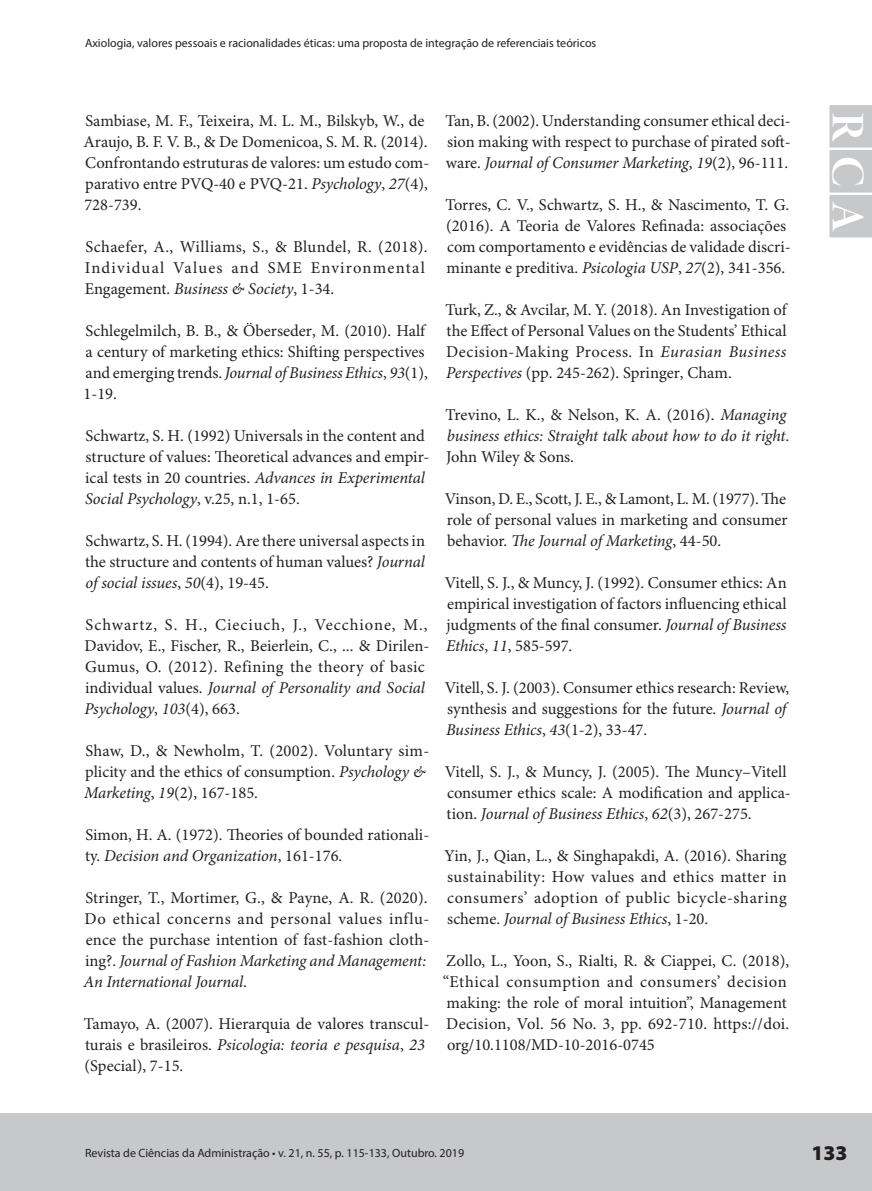
<style>
.page{position:relative;width:872px;height:1191px;background:#fff}
.page>*{position:absolute;margin:0;border:0;box-sizing:border-box;transform-origin:0 0}
.t1{font:46.8px "Minion Pro Bold Disp";color:#fff}
.t2{font:900 21px "Myriad Pro";color:#231f20}
.t3{font:16.5px/21px "Minion Pro";color:#231f20}
.t4{font:16.5px/21px "Minion Pro";letter-spacing:.025em;color:#231f20}
.t5{font:16.5px/21px "Minion Pro";letter-spacing:.03em;color:#231f20}
.t6{font:italic 16.5px/21px "Minion Pro";letter-spacing:-.01em;color:#231f20}
.t7{font:12px "Myriad Pro";color:#231f20}
.s1{font-style:italic}
.s2{font-style:normal}
</style>
<div class="page">
<div style="left:0;top:1113px;width:872px;height:78px;background:#c7c8ca"></div>
<div style="left:829px;top:105px;width:43px;height:132px;background:#c7c8ca"></div>
<p class="t7" style="left:85px;top:35px;width:513px">Axiologia, valores pessoais e racionalidades éticas: uma proposta de integração de referenciais teóricos</p>
<p class="t3" style="left:84px;top:111px;width:347px">Sambiase, M. F., Teixeira, M. L. M., Bilskyb, W., de Araujo, B. F. V. B., &amp; De Domenicoa, S. M. R. (2014).<br>Confrontando estruturas de valores: um estudo com&shy;parativo entre PVQ-40 e PVQ-21. <span class="s1">Psychology</span>, <span class="s1">27</span>(4), 728-739.</p>
<p class="t5" style="left:85px;top:237px;width:344px">Schaefer, A., Williams, S., &amp; Blundel, R. (2018).<br>Individual Values and SME Environmental<br>Engagement. <span class="s1">Business &amp; Society</span>, 1-34.</p>
<p class="t3" style="left:84px;top:321px;width:346px">Schlegelmilch, B. B., &amp; Öberseder, M. (2010). Half a century of marketing ethics: Shifting perspectives and emerging trends. <span class="s1">Journal of Business Ethics</span>, <span class="s1">93</span>(1), 1-19.</p>
<p class="t3" style="left:85px;top:426px;width:346px">Schwartz, S. H. (1992) Universals in the content and structure of values: Theoretical advances and empir&shy;ical tests in 20 countries. <span class="s1">Advances in Experimental Social Psychology</span>, v.25, n.1, 1-65.</p>
<p class="t3" style="left:85px;top:531px;width:341px;text-align:justify">Schwartz, S. H. (1994). Are there universal aspects in the structure and contents of human values? <span class="s1">Journal of social issues</span>, <span class="s1">50</span>(4), 19-45.</p>
<p class="t4" style="left:84px;top:615px;width:346px">Schwartz, S. H., Cieciuch, J., Vecchione, M., Davidov, E., Fischer, R., Beierlein, C., ... &amp; Dirilen-Gumus, O. (2012). Refining the theory of basic individual values. <span class="s1">Journal of Personality and Social Psychology</span>, <span class="s1">103</span>(4), 663.</p>
<p class="t3" style="left:84px;top:741px;width:346px">Shaw, D., &amp; Newholm, T. (2002). Voluntary sim&shy;plicity and the ethics of consumption. <span class="s1">Psychology &amp;<br>Marketing</span>, <span class="s1">19</span>(2), 167-185.</p>
<p class="t3" style="left:85px;top:825px;width:346px">Simon, H. A. (1972). Theories of bounded rationali&shy;ty. <span class="s1">Decision and Organization</span>, 161-176.</p>
<p class="t3" style="left:84px;top:888px;width:347px">Stringer, T., Mortimer, G., &amp; Payne, A. R. (2020).<br>Do ethical concerns and personal values influ&shy;ence the purchase intention of fast-fashion cloth&shy;ing?. <span class="s1">Journal of Fashion Marketing and Management:<br>An International Journal</span>.</p>
<p class="t3" style="left:84px;top:1014px;width:347px">Tamayo, A. (2007). Hierarquia de valores transcul&shy;turais e brasileiros. <span class="s1">Psicologia: teoria e pesquisa</span>, <span class="s1">23 </span>(Special), 7-15.</p>
<p class="t3" style="left:445px;top:111px;width:347px;text-align:justify">Tan, B. (2002). Understanding consumer ethical deci&shy;sion making with respect to purchase of pirated soft&shy;ware. <span class="s1">Journal of Consumer Marketing</span>, <span class="s1">19</span>(2), 96-111.</p>
<p class="t3" style="left:445px;top:195px;width:347px">Torres, C. V., Schwartz, S. H., &amp; Nascimento, T. G. (2016). A Teoria de Valores Refinada: associações com comportamento e evidências de validade discri&shy;minante e preditiva. <span class="s1">Psicologia USP</span>, <span class="s1">27</span>(2), 341-356.</p>
<p class="t3" style="left:445px;top:300px;width:343px;text-align:justify">Turk, Z., &amp; Avcilar, M. Y. (2018). An Investigation of the Effect of Personal Values on the Students’ Ethical Decision-Making Process. In <span class="s1">Eurasian Business Perspectives</span> (pp. 245-262). Springer, Cham.</p>
<p class="t6" style="left:445px;top:405px;width:345px"><span class="s2">Trevino, L. K., &amp; Nelson, K. A. (2016).</span> Managing business ethics: Straight talk about how to do it right<span class="s2">.<br>John Wiley &amp; Sons.</span></p>
<p class="t3" style="left:445px;top:489px;width:344px;text-align:justify">Vinson, D. E., Scott, J. E., &amp; Lamont, L. M. (1977). The role of personal values in marketing and consumer behavior. <span class="s1">The Journal of Marketing</span>, 44-50.</p>
<p class="t3" style="left:445px;top:573px;width:343px;text-align:justify">Vitell, S. J., &amp; Muncy, J. (1992). Consumer ethics: An empirical investigation of factors influencing ethical judgments of the final consumer. <span class="s1">Journal of Business Ethics</span>, <span class="s1">11</span>, 585-597.</p>
<p class="t3" style="left:445px;top:678px;width:346px">Vitell, S. J. (2003). Consumer ethics research: Review, synthesis and suggestions for the future. <span class="s1">Journal of<br>Business Ethics</span>, <span class="s1">43</span>(1-2), 33-47.</p>
<p class="t3" style="left:445px;top:762px;width:347px">Vitell, S. J., &amp; Muncy, J. (2005). The Muncy–Vitell consumer ethics scale: A modification and applica&shy;tion. <span class="s1">Journal of Business Ethics</span>, <span class="s1">62</span>(3), 267-275.</p>
<p class="t3" style="left:444px;top:846px;width:344px;text-align:justify">Yin, J., Qian, L., &amp; Singhapakdi, A. (2016). Sharing sustainability: How values and ethics matter in consumers’ adoption of public bicycle-sharing scheme. <span class="s1">Journal of Business Ethics</span>, 1-20.</p>
<p class="t3" style="left:442px;top:951px;width:348px">Zollo, L., Yoon, S., Rialti, R. &amp; Ciappei, C. (2018), “Ethical consumption and consumers’ decision making: the role of moral intuition”, Management Decision, Vol. 56 No. 3, pp. 692-710. https://doi. org/10.1108/MD-10-2016-0745</p>
<h1 class="t1" style="left:875px;top:112px;width:121px;rotate:90deg">RCA</h1>
<p class="t7" style="left:85px;top:1145px;width:381px">Revista de Ciências da Administração • v. 21, n. 55, p. 115-133, Outubro. 2019</p>
<p class="t2" style="left:811px;top:1141px;width:38px">133</p>
</div>
